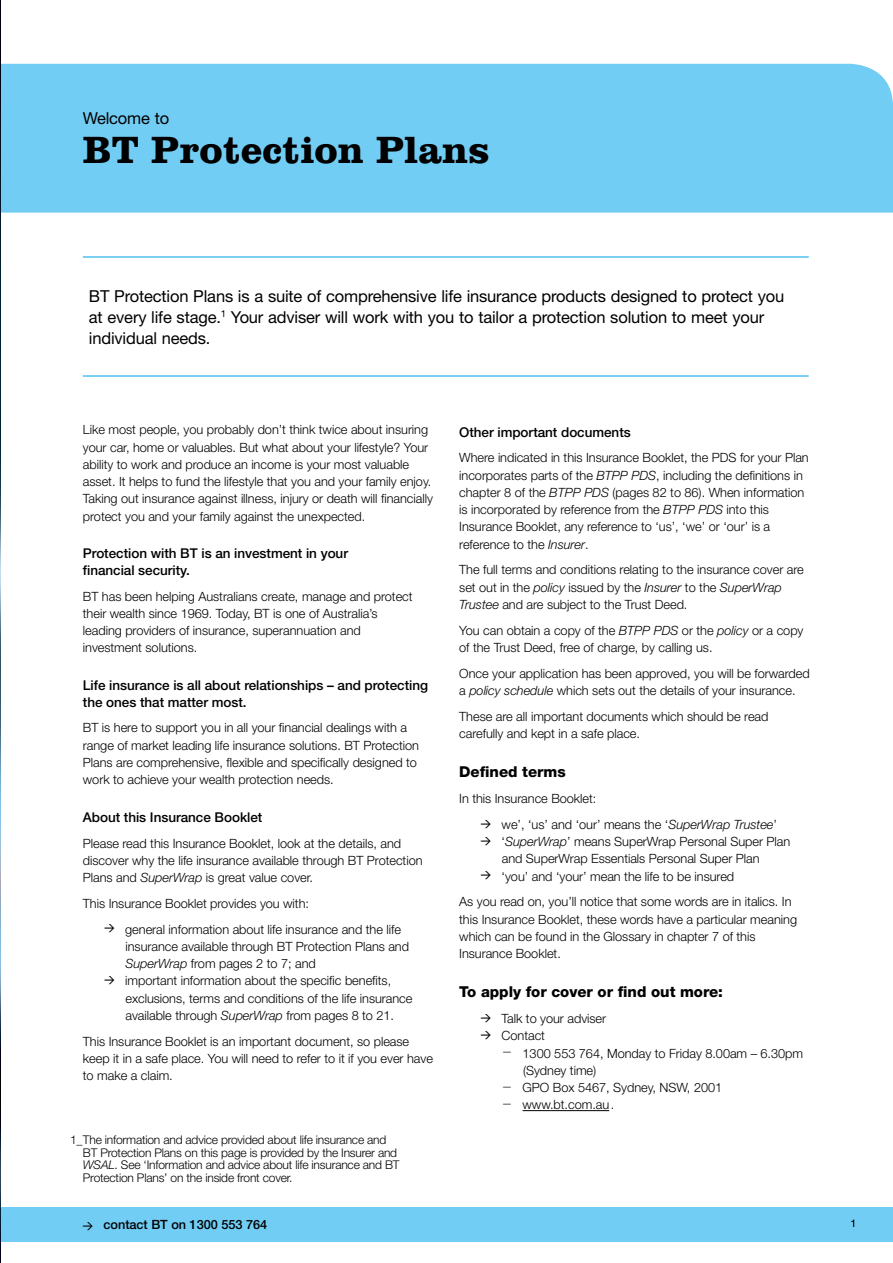
<style>
.page{position:relative;width:893px;height:1263px;background:#fff}
.page>*{position:absolute;margin:0;border:0;box-sizing:border-box;transform-origin:0 0}
.t1{font:700 39px "Clarendon BT";color:#000}
.t2{font:16.5px/21px "Helvetica Neue LT";letter-spacing:-.01em;color:#000}
.t3{font:800 15px "Helvetica Neue LT";letter-spacing:-.005em;color:#000}
.t4{font:500 13.5px/16.5px "Helvetica Neue LT";letter-spacing:-.005em;color:#000}
.t5{font:300 12.75px/17.2px "Helvetica Neue LT";letter-spacing:-.005em;color:#000}
.t6{font:500 12.75px "Helvetica Neue LT";letter-spacing:-.005em;color:#000}
.t7{font:300 12px/12.8px "Helvetica Neue LT";letter-spacing:-.015em;color:#000}
.t8{font:300 10.5px "Helvetica Neue LT";color:#000}
.s1{font-style:italic}
.s2{font-family:"DIN";font-size:10.5px}
</style>
<div class="page">
<div style="left:0;top:1208px;width:893px;height:34px;background:#72cdf4"></div>
<div style="left:1px;top:64px;width:892px;height:149px;background:#72cdf4"></div>
<img style="left:0;top:0;width:1px;height:1263px">
<hr style="left:523px;top:1110px;width:86px;height:1px;background:#000">
<hr style="left:83px;top:256px;width:725px;height:2px;background:#72cdf4">
<hr style="left:83px;top:375px;width:725px;height:2px;background:#72cdf4">
<p class="t2" style="left:83px;top:108px;width:88px">Welcome to</p>
<h1 class="t1" style="left:83px;top:126px;width:408px">BT Protection Plans</h1>
<p class="t2" style="left:89px;top:285px;width:697px">BT Protection Plans is a suite of comprehensive life insurance products designed to protect you at every life stage.<sup>1</sup> Your adviser will work with you to tailor a protection solution to meet your individual needs.</p>
<p class="t5" style="left:83px;top:421px;width:351px">Like most people, you probably don’t think twice about insuring your car, home or valuables. But what about your lifestyle? Your ability to work and produce an income is your most valuable asset. It helps to fund the lifestyle that you and your family enjoy.<br>Taking out insurance against illness, injury or death will financially protect you and your family against the unexpected.</p>
<p class="t4" style="left:83px;top:545px;width:267px">Protection with BT is an investment in your financial security.</p>
<p class="t5" style="left:83px;top:587px;width:331px">BT has been helping Australians create, manage and protect their wealth since 1969. Today, BT is one of Australia’s leading providers of insurance, superannuation and investment solutions.</p>
<p class="t4" style="left:83px;top:677px;width:347px">Life insurance is all about relationships – and protecting the ones that matter most.</p>
<p class="t5" style="left:83px;top:719px;width:338px">BT is here to support you in all your financial dealings with a range of market leading life insurance solutions. BT Protection Plans are comprehensive, flexible and specifically designed to work to achieve your wealth protection needs.</p>
<p class="t4" style="left:83px;top:809px;width:181px">About this Insurance Booklet</p>
<p class="t5" style="left:83px;top:834px;width:341px">Please read this Insurance Booklet, look at the details, and discover why the life insurance available through BT Protection<br>Plans and <span class="s1">SuperWrap</span> is great value cover.</p>
<p class="t5" style="left:104px;top:890px;width:298px;line-height:25.8px;text-indent:-21px">This Insurance Booklet provides you with:<br><sup>&gt;</sup> general information about life insurance and the life</p>
<p class="t5" style="left:125px;top:937px;width:285px">insurance available through BT Protection Plans and</p>
<p class="t5" style="left:125px;top:955px;width:192px"><span class="s1">SuperWrap</span> from pages 2 to 7; and</p>
<p class="t5" style="left:104px;top:972px;width:289px"><sup>&gt;</sup> important information about the specific benefits,</p>
<p class="t5" style="left:125px;top:989px;width:289px">exclusions, terms and conditions of the life insurance</p>
<p class="t5" style="left:125px;top:1006px;width:270px">available through <span class="s1">SuperWrap</span> from pages 8 to 21.</p>
<p class="t5" style="left:83px;top:1032px;width:352px">This Insurance Booklet is an important document, so please keep it in a safe place. You will need to refer to it if you ever have to make a claim.</p>
<p class="t7" style="left:83px;top:1133px;width:318px;text-indent:-13px">1_The information and advice provided about life insurance and BT Protection Plans on this page is provided by the Insurer and <span class="s1">WSAL</span>. See ‘Information and advice about life insurance and BT Protection Plans’ on the inside front cover.</p>
<p class="t6" style="left:61px;top:1217px;width:208px"><sup>&gt;</sup> <span class="s2">&gt;</span> contact BT on 1300 553 764</p>
<p class="t4" style="left:459px;top:423px;width:173px">Other important documents</p>
<p class="t5" style="left:459px;top:449px;width:351px">Where indicated in this Insurance Booklet, the PDS for your Plan incorporates parts of the <span class="s1">BTPP PDS</span>, including the definitions in chapter 8 of the <span class="s1">BTPP PDS</span> (pages 82 to 86). When information is incorporated by reference from the <span class="s1">BTPP PDS</span> into this Insurance Booklet, any reference to ‘us’, ‘we’ or ‘our’ is a reference to the <span class="s1">Insurer</span>.</p>
<p class="t5" style="left:459px;top:561px;width:346px">The full terms and conditions relating to the insurance cover are set out in the <span class="s1">policy</span> issued by the <span class="s1">Insurer</span> to the <span class="s1">SuperWrap<br>Trustee</span> and are subject to the Trust Deed.</p>
<p class="t5" style="left:459px;top:621px;width:346px">You can obtain a copy of the <span class="s1">BTPP PDS</span> or the <span class="s1">policy</span> or a copy of the Trust Deed, free of charge, by calling us.</p>
<p class="t5" style="left:459px;top:664px;width:352px">Once your application has been approved, you will be forwarded a <span class="s1">policy schedule</span> which sets out the details of your insurance.</p>
<p class="t5" style="left:459px;top:707px;width:311px">These are all important documents which should be read carefully and kept in a safe place.</p>
<p class="t3" style="left:459px;top:763px;width:108px">Defined terms</p>
<p class="t5" style="left:480px;top:785px;width:298px;line-height:25.8px;text-indent:-21px">In this Insurance Booklet:<br><sup>&gt;</sup> we’, ‘us’ and ‘our’ means the ‘<span class="s1">SuperWrap Trustee</span>’</p>
<p class="t5" style="left:480px;top:833px;width:311px"><sup>&gt;</sup> ‘<span class="s1">SuperWrap</span>’ means SuperWrap Personal Super Plan</p>
<p class="t5" style="left:502px;top:850px;width:259px">and SuperWrap Essentials Personal Super Plan</p>
<p class="t5" style="left:480px;top:867px;width:255px"><sup>&gt;</sup> ‘you’ and ‘your’ mean the life to be insured</p>
<p class="t5" style="left:459px;top:893px;width:339px">As you read on, you’ll notice that some words are in italics. In this Insurance Booklet, these words have a particular meaning which can be found in the Glossary in chapter 7 of this Insurance Booklet.</p>
<p class="t3" style="left:459px;top:983px;width:265px">To apply for cover or find out more:</p>
<p class="t5" style="left:480px;top:1010px;width:127px"><sup>&gt;</sup> Talk to your adviser <sup>&gt;</sup> Contact</p>
<p class="t5" style="left:523px;top:1044px;width:282px;text-indent:-21px"><sup>—</sup> 1300 553 764, Monday to Friday 8.00am – 6.30pm (Sydney time)</p>
<p class="t5" style="left:502px;top:1079px;width:222px"><sup>—</sup> GPO Box 5467, Sydney, NSW, 2001</p>
<p class="t5" style="left:502px;top:1096px;width:114px"><sup>—</sup> www.bt.com.au.</p>
<p class="t8" style="left:850px;top:1217px;width:7px">1</p>
</div>
